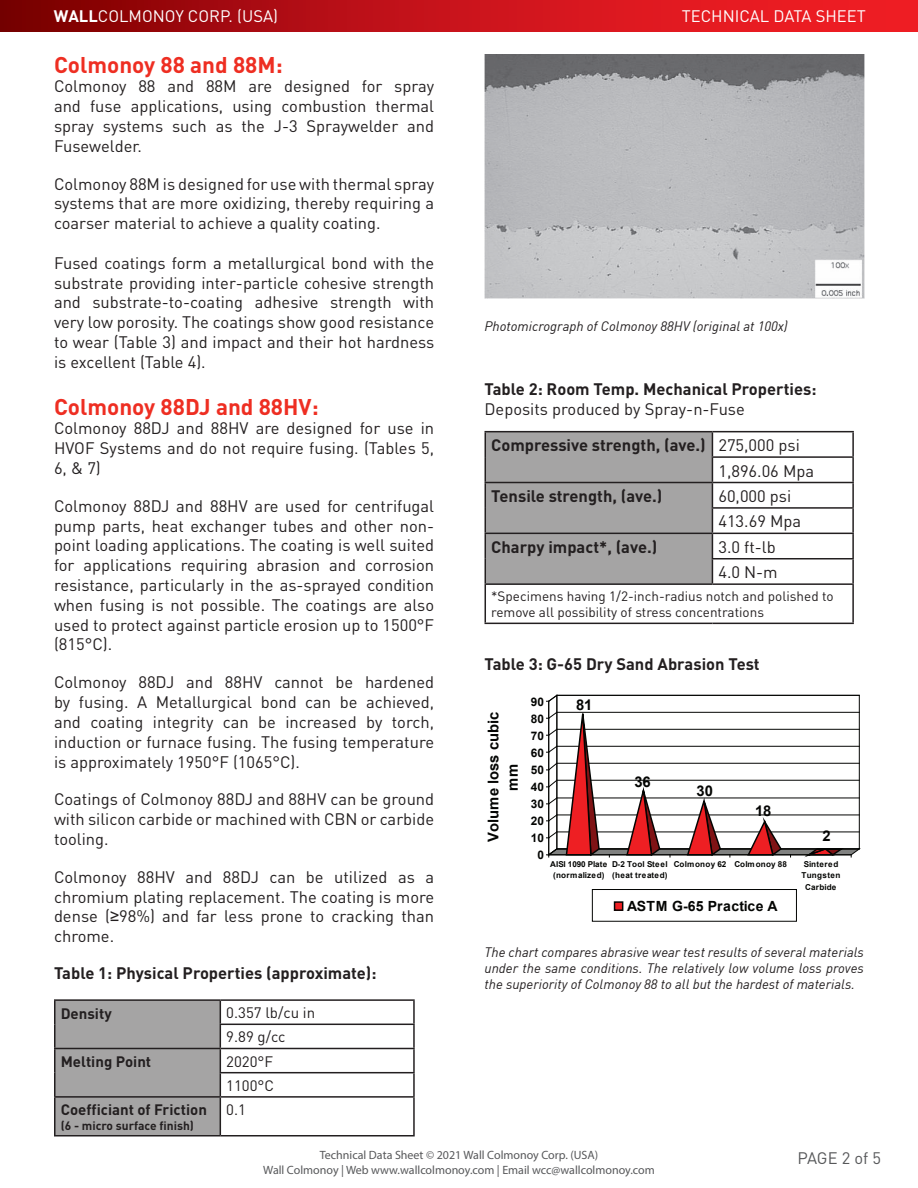
<style>
.page{position:relative;width:918px;height:1188px;background:#fff}
.page>*{position:absolute;margin:0;border:0;box-sizing:border-box;transform-origin:0 0}
.t1{font:700 22.5px "DIN";color:#ee2e22}
.t2{font:16.5px/19.8px "DIN";color:#231f20;text-align:justify}
.t3{font:700 16.5px "DIN";color:#231f20}
.t4{font:16.5px "DIN";color:#fff}
.t5{font:16.5px "DIN";letter-spacing:-.005em;color:#57585a}
.t6{font:700 15px "DIN";color:#231f20}
.t7{font:15px/24.2px "DIN";color:#231f20}
.t8{font:700 14.85px/19.2px "Arial";letter-spacing:-.005em;color:#040503;text-align:center}
.t9{font:700 14.7px "Arial";letter-spacing:-.005em;color:#040503}
.t10{font:700 14.1px "Arial";letter-spacing:.025em;color:#040503}
.t11{font:italic 13.5px/16.2px "DIN";color:#231f20;text-align:justify}
.t12{font:13.5px/16.2px "DIN";color:#231f20}
.t13{font:12px/14.4px "Myriad Pro";color:#57585a;text-align:center}
.t14{font:700 12px "DIN";color:#231f20}
.t15{font:700 11.85px "Arial";letter-spacing:.005em;color:#040503}
.t16{font:700 8.1px/11.1px "Arial";letter-spacing:.025em;color:#040503}
.t17{font:700 8.1px/11.1px "Arial";letter-spacing:-.005em;color:#040503;text-align:center}
.s1{font-weight:700}
.s2{font-family:"Arial"}
</style>
<div class="page">
<svg style="left:0;top:0;width:918px;height:32px;background:#c11117"></svg>
<hr style="left:54px;top:999px;width:166px;height:2px;background:#231f20">
<hr style="left:54px;top:1001px;width:2px;height:23px;background:#231f20">
<hr style="left:220px;top:999px;width:195px;height:2px;background:#231f20">
<hr style="left:413px;top:1001px;width:2px;height:23px;background:#231f20">
<hr style="left:54px;top:1024px;width:2px;height:24px;background:#231f20">
<hr style="left:220px;top:1024px;width:195px;height:1px;background:#231f20">
<hr style="left:413px;top:1025px;width:2px;height:23px;background:#231f20">
<hr style="left:54px;top:1048px;width:166px;height:1px;background:#231f20">
<hr style="left:54px;top:1049px;width:2px;height:24px;background:#231f20">
<hr style="left:220px;top:1048px;width:195px;height:1px;background:#231f20">
<hr style="left:413px;top:1049px;width:2px;height:23px;background:#231f20">
<hr style="left:54px;top:1073px;width:2px;height:23px;background:#231f20">
<hr style="left:220px;top:1072px;width:195px;height:1px;background:#231f20">
<div style="left:55px;top:1000px;width:166px;height:135px;background:#a5a4a4"></div>
<hr style="left:413px;top:1073px;width:2px;height:23px;background:#231f20">
<hr style="left:54px;top:1096px;width:166px;height:2px;background:#231f20">
<hr style="left:54px;top:1098px;width:2px;height:37px;background:#231f20">
<hr style="left:220px;top:1096px;width:195px;height:2px;background:#231f20">
<hr style="left:220px;top:1098px;width:1px;height:37px;background:#231f20">
<hr style="left:413px;top:1098px;width:2px;height:37px;background:#231f20">
<hr style="left:54px;top:1135px;width:166px;height:2px;background:#231f20">
<hr style="left:220px;top:1135px;width:195px;height:2px;background:#231f20">
<img style="left:485px;top:54px;width:380px;height:244px">
<hr style="left:485px;top:431px;width:227px;height:1px;background:#231f20">
<hr style="left:712px;top:431px;width:142px;height:1px;background:#231f20">
<hr style="left:852px;top:432px;width:2px;height:24px;background:#231f20">
<hr style="left:712px;top:456px;width:142px;height:2px;background:#231f20">
<hr style="left:852px;top:458px;width:2px;height:24px;background:#231f20">
<hr style="left:712px;top:482px;width:142px;height:1px;background:#231f20">
<hr style="left:852px;top:483px;width:2px;height:24px;background:#231f20">
<hr style="left:712px;top:507px;width:142px;height:2px;background:#231f20">
<hr style="left:852px;top:509px;width:2px;height:24px;background:#231f20">
<hr style="left:712px;top:533px;width:142px;height:1px;background:#231f20">
<hr style="left:852px;top:534px;width:2px;height:24px;background:#231f20">
<hr style="left:712px;top:558px;width:142px;height:2px;background:#231f20">
<div style="left:485px;top:432px;width:228px;height:151px;background:#a5a4a4"></div>
<hr style="left:852px;top:560px;width:2px;height:23px;background:#231f20">
<hr style="left:485px;top:583px;width:227px;height:2px;background:#231f20">
<hr style="left:485px;top:585px;width:1px;height:38px;background:#231f20">
<hr style="left:712px;top:583px;width:142px;height:2px;background:#231f20">
<hr style="left:852px;top:585px;width:2px;height:38px;background:#231f20">
<hr style="left:485px;top:623px;width:227px;height:1px;background:#231f20">
<hr style="left:712px;top:623px;width:142px;height:1px;background:#231f20">
<svg style="left:546px;top:694px;width:314px;height:164px"></svg>
<div style="left:592px;top:889px;width:205px;height:33px;border:1px solid #040503"></div>
<div style="left:615px;top:902px;width:8px;height:8px;background:#ee1f23"></div>
<div style="left:614px;top:901px;width:9px;height:10px;border:1px solid #040503"></div>
<p class="t4" style="left:54px;top:6px;width:226px"><span class="s1">WALL</span>COLMONOY CORP. (USA)</p>
<p class="t4" style="left:682px;top:5px;width:185px">TECHNICAL DATA SHEET</p>
<h1 class="t1" style="left:54px;top:50px;width:230px">Colmonoy 88 and 88M:</h1>
<p class="t2" style="left:54px;top:76px;width:382px">Colmonoy 88 and 88M are designed for spray and fuse applications, using combustion thermal spray systems such as the J-3 Spraywelder and Fusewelder.</p>
<p class="t2" style="left:54px;top:174px;width:382px">Colmonoy 88M is designed for use with thermal spray systems that are more oxidizing, thereby requiring a coarser material to achieve a quality coating.</p>
<p class="t2" style="left:54px;top:253px;width:382px">Fused coatings form a metallurgical bond with the substrate providing inter-particle cohesive strength and substrate-to-coating adhesive strength with very low porosity. The coatings show good resistance to wear (Table 3) and impact and their hot hardness is excellent (Table 4).</p>
<h1 class="t1" style="left:54px;top:392px;width:266px">Colmonoy 88DJ and 88HV:</h1>
<p class="t2" style="left:54px;top:418px;width:382px">Colmonoy 88DJ and 88HV are designed for use in HVOF Systems and do not require fusing. (Tables 5, 6, &amp; 7)</p>
<p class="t2" style="left:54px;top:496px;width:382px">Colmonoy 88DJ and 88HV are used for centrifugal pump parts, heat exchanger tubes and other non&shy;point loading applications. The coating is well suited for applications requiring abrasion and corrosion resistance, particularly in the as-sprayed condition when fusing is not possible. The coatings are also used to protect against particle erosion up to 1500°F (815°C).</p>
<p class="t2" style="left:54px;top:672px;width:382px">Colmonoy 88DJ and 88HV cannot be hardened by fusing. A Metallurgical bond can be achieved, and coating integrity can be increased by torch, induction or furnace fusing. The fusing temperature is approximately 1950°F (1065°C).</p>
<p class="t2" style="left:54px;top:789px;width:382px">Coatings of Colmonoy 88DJ and 88HV can be ground with silicon carbide or machined with CBN or carbide tooling.</p>
<p class="t2" style="left:54px;top:867px;width:382px">Colmonoy 88HV and 88DJ can be utilized as a chromium plating replacement. The coating is more dense (<span class="s2">≥</span>98%) and far less prone to cracking than chrome.</p>
<p class="t3" style="left:54px;top:962px;width:324px">Table 1: Physical Properties (approximate):</p>
<p class="t6" style="left:61px;top:1003px;width:53px">Density</p>
<p class="t7" style="left:226px;top:1001px;width:90px">0.357 lb/cu in<br>9.89 g/cc</p>
<p class="t6" style="left:61px;top:1052px;width:92px">Melting Point</p>
<p class="t7" style="left:226px;top:1049px;width:49px">2020°F<br>1100°C</p>
<p class="t6" style="left:61px;top:1100px;width:148px">Coefficiant of Friction</p>
<p class="t14" style="left:61px;top:1118px;width:135px">(6 - micro surface finish)</p>
<p class="t11" style="left:485px;top:318px;width:305px">Photomicrograph of Colmonoy 88HV (original at 100x)</p>
<p class="t3" style="left:485px;top:379px;width:333px">Table 2: Room Temp. Mechanical Properties:</p>
<p class="t2" style="left:491px;top:391px;width:310px;line-height:36.2px;text-indent:-7px">Deposits produced by Spray-n-Fuse<br><span class="s1">Compressive strength, (ave.)</span> 275,000 psi</p>
<p class="t2" style="left:718px;top:460px;width:97px">1,896.06 Mpa</p>
<p class="t3" style="left:491px;top:485px;width:173px">Tensile strength, (ave.)</p>
<p class="t2" style="left:718px;top:483px;width:84px;line-height:25.3px">60,000 psi<br>413.69 Mpa</p>
<p class="t3" style="left:491px;top:536px;width:168px">Charpy impact*, (ave.)</p>
<p class="t2" style="left:718px;top:534px;width:61px;line-height:25.3px">3.0 ft-lb<br>4.0 N-m</p>
<p class="t12" style="left:491px;top:588px;width:344px">*Specimens having 1/2-inch-radius notch and polished to remove all possibility of stress concentrations</p>
<p class="t3" style="left:485px;top:653px;width:277px">Table 3: G-65 Dry Sand Abrasion Test</p>
<p class="t9" style="left:576px;top:695px;width:18px">81</p>
<p class="t15" style="left:531px;top:693px;width:15px">90</p>
<p class="t8" style="left:484px;top:842px;width:132px;rotate:-90deg">Volume loss cubic mm</p>
<p class="t15" style="left:531px;top:710px;width:15px">80</p>
<p class="t15" style="left:531px;top:727px;width:15px">70</p>
<p class="t15" style="left:531px;top:744px;width:15px">60</p>
<p class="t15" style="left:531px;top:762px;width:15px">50</p>
<p class="t9" style="left:635px;top:771px;width:18px">36</p>
<p class="t15" style="left:531px;top:779px;width:15px">40</p>
<p class="t9" style="left:697px;top:781px;width:18px">30</p>
<p class="t15" style="left:531px;top:796px;width:15px">30</p>
<p class="t9" style="left:755px;top:801px;width:18px">18</p>
<p class="t15" style="left:531px;top:813px;width:15px">20</p>
<p class="t9" style="left:822px;top:825px;width:10px">2</p>
<p class="t15" style="left:531px;top:830px;width:15px">10</p>
<p class="t15" style="left:538px;top:847px;width:8px">0</p>
<p class="t17" style="left:550px;top:859px;width:59px">AISI 1090 Plate (normalized)</p>
<p class="t16" style="left:612px;top:859px;width:57px">D-2 Tool Steel (heat treated)</p>
<p class="t16" style="left:674px;top:859px;width:115px">Colmonoy 62 Colmonoy 88</p>
<p class="t16" style="left:802px;top:859px;width:40px;text-align:center">Sintered<br>Tungsten<br>Carbide</p>
<p class="t10" style="left:627px;top:896px;width:152px">ASTM G-65 Practice A</p>
<p class="t11" style="left:485px;top:944px;width:381px">The chart compares abrasive wear test results of several materials under the same conditions. The relatively low volume loss proves the superiority of Colmonoy 88 to all but the hardest of materials.</p>
<p class="t7" style="left:226px;top:1097px;width:21px">0.1</p>
<p class="t13" style="left:263px;top:1148px;width:393px">Technical Data Sheet © 2021 Wall Colmonoy Corp. (USA)<br>Wall Colmonoy | Web www.wallcolmonoy.com | Email wcc@wallcolmonoy.com</p>
<p class="t5" style="left:797px;top:1147px;width:85px">PAGE 2 of 5</p>
</div>
